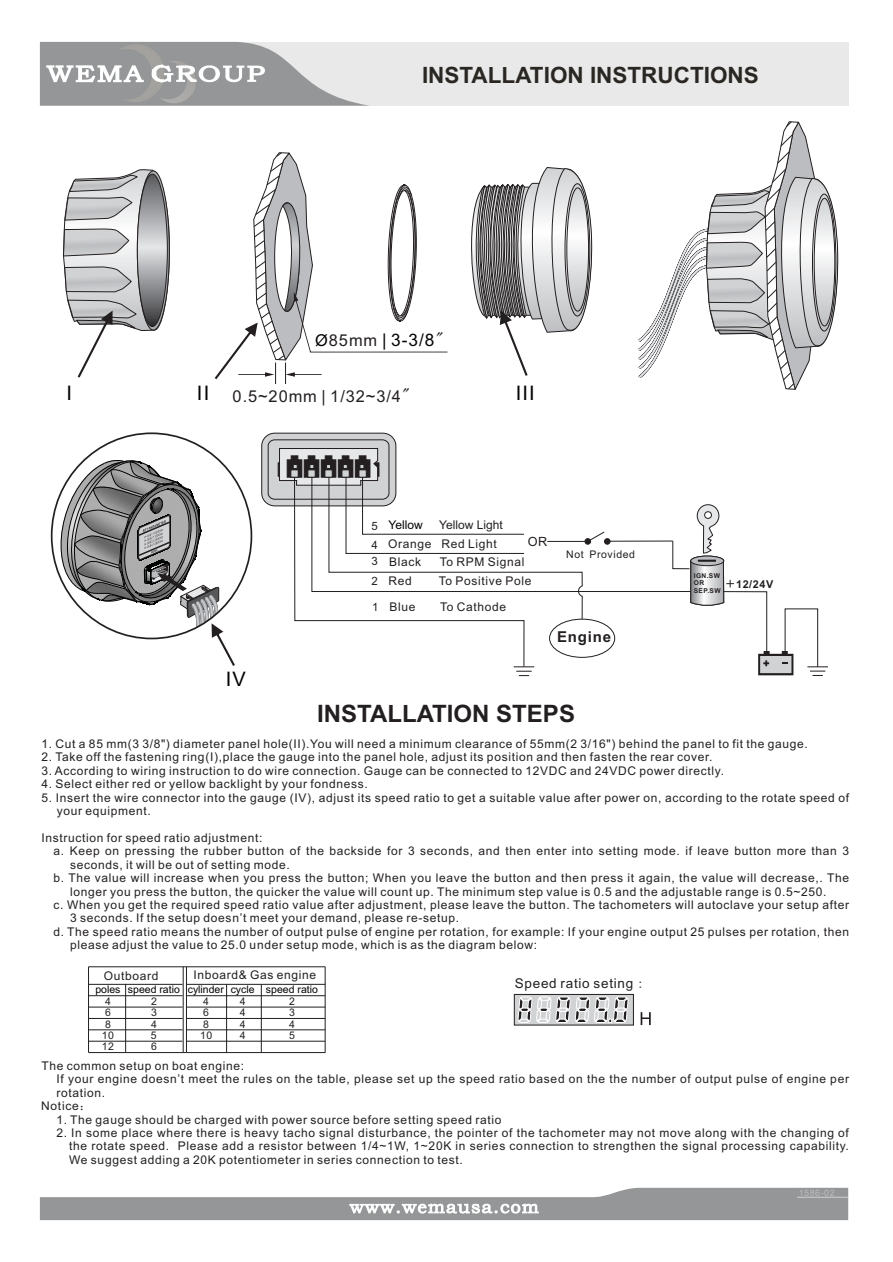
<style>
.page{position:relative;width:893px;height:1262px;background:#fff}
.page>*{position:absolute;margin:0;border:0;box-sizing:border-box;transform-origin:0 0}
.t1{font:700 24px "Arial";color:#231f20}
.t2{font:700 22.5px "Arial";color:#2a2723}
.t3{font:20.1px "Arial";color:#010202}
.t4{font:17.25px "Arial";color:#010202}
.t5{font:16.35px "Arial";letter-spacing:.055em;color:#231f20}
.t6{font:700 15px "Arial";letter-spacing:.055em;color:#231f20}
.t7{font:13.5px "Arial";letter-spacing:.055em;color:#231f20}
.t8{font:12.75px "Arial";color:#231f20}
.t9{font:12px/13.4px "Arial";letter-spacing:.055em;color:#231f20}
.t10{font:12px "Arial";color:#231f20}
.t11{font:12px "Arial";color:#010202}
.t12{font:11.4px "Arial";color:#231f20}
.t13{font:700 10.8px "Arial";color:#231f20}
.t14{font:10.5px "Arial";color:#010202}
.t15{font:10.5px/11.2px "Arial";letter-spacing:.055em;color:#231f20;text-align:justify}
.t16{font:9px "Arial";letter-spacing:.055em;color:#bcbdc0}
.t17{font:700 6.6px/7.5px "Arial";letter-spacing:.055em;color:#231f20}
.s1{font-size:16.35px}
.s2{font-size:16.35px;color:#231f20}
.s3{font-family:"Sim Sun";color:#231f20}
.s4{font-size:20.1px;color:#010202}
.s5{font-family:"Sim Sun";font-size:17.25px}
.s6{font-family:"Sim Sun"}
.s7{font-family:"Sim Hei"}
</style>
<div class="page">
<svg style="left:63px;top:169px;width:107px;height:208px"></svg>
<svg style="left:471px;top:167px;width:122px;height:209px"></svg>
<svg style="left:638px;top:121px;width:201px;height:269px"></svg>
<svg style="left:812px;top:194px;width:23px;height:137px"></svg>
<div style="left:812px;top:194px;width:24px;height:137px;border:1px solid #231f20;border-radius:50%"></div>
<svg style="left:814px;top:198px;width:20px;height:128px"></svg>
<div style="left:813px;top:198px;width:22px;height:128px;border:1px solid #231f20;border-radius:50%"></div>
<div style="left:261px;top:433px;width:135px;height:73px;background:#d1d2d4;border:1px solid #231f20;border-radius:13px"></div>
<div style="left:268px;top:439px;width:121px;height:60px;border:1px solid #231f20;border-radius:6px"></div>
<hr style="left:607px;top:540px;width:65px;height:1px;background:#231f20">
<svg style="left:277px;top:447px;width:333px;height:229px"></svg>
<svg style="left:672px;top:504px;width:155px;height:172px"></svg>
<svg style="left:60px;top:459px;width:175px;height:207px"></svg>
<svg style="left:215px;top:152px;width:232px;height:232px"></svg>
<div style="left:549px;top:618px;width:66px;height:40px;border:1px solid #231f20;border-radius:50%"></div>
<hr style="left:88px;top:966px;width:1px;height:86px;background:#231f20">
<hr style="left:88px;top:966px;width:237px;height:1px;background:#231f20">
<hr style="left:325px;top:966px;width:1px;height:86px;background:#231f20">
<hr style="left:183px;top:966px;width:1px;height:86px;background:#231f20">
<hr style="left:125px;top:984px;width:1px;height:68px;background:#231f20">
<hr style="left:261px;top:984px;width:1px;height:68px;background:#231f20">
<hr style="left:226px;top:984px;width:1px;height:68px;background:#231f20">
<hr style="left:186px;top:966px;width:1px;height:86px;background:#231f20">
<hr style="left:89px;top:984px;width:93px;height:1px;background:#231f20">
<hr style="left:186px;top:984px;width:139px;height:1px;background:#231f20">
<hr style="left:89px;top:995px;width:93px;height:1px;background:#231f20">
<hr style="left:186px;top:995px;width:139px;height:1px;background:#231f20">
<hr style="left:89px;top:1006px;width:93px;height:1px;background:#231f20">
<hr style="left:186px;top:1006px;width:139px;height:1px;background:#231f20">
<hr style="left:89px;top:1018px;width:93px;height:1px;background:#231f20">
<hr style="left:186px;top:1018px;width:139px;height:1px;background:#231f20">
<hr style="left:89px;top:1029px;width:93px;height:1px;background:#231f20">
<hr style="left:186px;top:1029px;width:139px;height:1px;background:#231f20">
<hr style="left:89px;top:1052px;width:97px;height:1px;background:#231f20">
<hr style="left:186px;top:1052px;width:139px;height:1px;background:#231f20">
<hr style="left:88px;top:1041px;width:94px;height:1px;background:#231f20">
<hr style="left:186px;top:1041px;width:139px;height:1px;background:#231f20">
<svg style="left:640px;top:1012px;width:10px;height:13px"></svg>
<svg style="left:514px;top:994px;width:119px;height:32px"></svg>
<div style="left:40px;top:42px;width:808px;height:64px;background:#e9e9e9"></div>
<svg style="left:40px;top:42px;width:329px;height:64px"></svg>
<img style="left:116px;top:42px;width:52px;height:63px">
<img style="left:159px;top:58px;width:40px;height:48px">
<svg style="left:40px;top:1187px;width:808px;height:33px"></svg>
<hr style="left:797px;top:1197px;width:51px;height:1px;background:#d1d2d4">
<h2 class="t2" style="left:422px;top:67px;width:338px">INSTALLATION INSTRUCTIONS</h2>
<h3 class="t4" style="left:315px;top:333px;width:130px"><span class="s1">Ø</span><span class="s2">85mm</span> | 3-3/8<span class="s3">"</span></h3>
<h3 class="t3" style="left:67px;top:386px;width:7px">I</h3>
<h3 class="t5" style="left:197px;top:389px;width:215px"><span class="s4">II</span> 0.5~20mm | 1/32~3/4<span class="s5">"</span></h3>
<h3 class="t3" style="left:516px;top:386px;width:20px">III</h3>
<h3 class="t3" style="left:226px;top:671px;width:22px">IV</h3>
<p class="t11" style="left:388px;top:520px;width:36px">Yellow</p>
<p class="t10" style="left:439px;top:520px;width:65px">Yellow Light</p>
<p class="t9" style="left:371px;top:538px;width:127px"><sub>4</sub> Orange Red Light</p>
<p class="t9" style="left:389px;top:556px;width:34px">Black</p>
<p class="t9" style="left:440px;top:556px;width:86px">To RPM Signal</p>
<p class="t9" style="left:388px;top:575px;width:25px">Red</p>
<p class="t9" style="left:439px;top:575px;width:94px">To Positive Pole</p>
<p class="t9" style="left:389px;top:601px;width:28px">Blue</p>
<p class="t9" style="left:440px;top:601px;width:68px">To Cathode</p>
<p class="t12" style="left:371px;top:521px;width:8px">5</p>
<p class="t8" style="left:527px;top:537px;width:21px">OR</p>
<p class="t12" style="left:371px;top:557px;width:8px">3</p>
<p class="t12" style="left:371px;top:577px;width:8px">2</p>
<p class="t12" style="left:372px;top:602px;width:8px">1</p>
<p class="t15" style="left:566px;top:549px;width:70px">Not Provided</p>
<p class="t6" style="left:557px;top:631px;width:56px">Engine</p>
<h1 class="t1" style="left:317px;top:705px;width:259px">INSTALLATION STEPS</h1>
<p class="t17" style="left:693px;top:572px;width:28px">IGN.SW<br>OR<br>SEP.SW</p>
<p class="t13" style="left:736px;top:580px;width:39px">12/24V</p>
<p class="t9" style="left:42px;top:738px;width:767px">1. Cut a 85 mm(3 3/8") diameter panel hole(II).You will need a minimum clearance of 55mm(2 3/16") behind the panel to fit the gauge.</p>
<p class="t9" style="left:42px;top:751px;width:672px">2. Take off the fastening ring(I),place the gauge into the panel hole, adjust its position and then fasten the rear cover.</p>
<p class="t9" style="left:42px;top:765px;width:684px">3. According to wiring instruction to do wire connection. Gauge can be connected to 12VDC and 24VDC power directly.</p>
<p class="t9" style="left:42px;top:778px;width:328px">4. Select either red or yellow backlight by your fondness.</p>
<p class="t9" style="left:57px;top:792px;width:794px;text-indent:-15px">5. Insert the wire connector into the gauge (IV), adjust its speed ratio to get a suitable value after power on, according to the rotate speed of your equipment.</p>
<p class="t9" style="left:41px;top:832px;width:222px">Instruction for speed ratio adjustment:</p>
<p class="t9" style="left:53px;top:845px;width:797px">a. Keep on pressing the rubber button of the backside for 3 seconds, and then enter into setting mode. if leave button more than 3</p>
<p class="t9" style="left:70px;top:859px;width:221px">seconds, it will be out of setting mode.</p>
<p class="t9" style="left:53px;top:872px;width:797px">b. The value will increase when you press the button; When you leave the button and then press it again, the value will decrease,. The</p>
<p class="t9" style="left:70px;top:885px;width:757px">longer you press the button, the quicker the value will count up. The minimum step value is 0.5 and the adjustable range is 0.5~250.</p>
<p class="t9" style="left:53px;top:899px;width:797px">c. When you get the required speed ratio value after adjustment, please leave the button. The tachometers will autoclave your setup after</p>
<p class="t9" style="left:70px;top:912px;width:390px">3 seconds. If the setup doesn’t meet your demand, please re-setup.</p>
<p class="t9" style="left:53px;top:926px;width:797px">d. The speed ratio means the number of output pulse of engine per rotation, for example: If your engine output 25 pulses per rotation, then</p>
<p class="t9" style="left:70px;top:939px;width:468px">please adjust the value to 25.0 under setup mode, which is as the diagram below:</p>
<p class="t9" style="left:104px;top:970px;width:56px">Outboard</p>
<p class="t9" style="left:193px;top:968px;width:124px">Inboard&amp; Gas engine</p>
<p class="t14" style="left:95px;top:985px;width:224px">poles speed ratio cylinder cycle speed ratio</p>
<p class="t7" style="left:514px;top:978px;width:131px">Speed ratio seting <span class="s6">:</span></p>
<p class="t15" style="left:102px;top:996px;width:14px;text-align:center">4<br>6<br>8<br>10<br>12</p>
<p class="t15" style="left:151px;top:996px;width:7px">2<br>3<br>4<br>5<br>6</p>
<p class="t15" style="left:200px;top:996px;width:14px;text-align:center">4<br>6<br>8<br>10</p>
<p class="t15" style="left:240px;top:996px;width:7px">4<br>4<br>4<br>4</p>
<p class="t15" style="left:289px;top:996px;width:7px">2<br>3<br>4<br>5</p>
<p class="t9" style="left:41px;top:1060px;width:204px">The common setup on boat engine:</p>
<p class="t9" style="left:56px;top:1073px;width:794px">If your engine doesn’t meet the rules on the table, please set up the speed ratio based on the the number of output pulse of engine per</p>
<p class="t9" style="left:56px;top:1087px;width:50px">rotation.</p>
<p class="t9" style="left:41px;top:1100px;width:52px">Notice<span class="s7">：</span></p>
<p class="t9" style="left:56px;top:1113px;width:446px">1. The gauge should be charged with power source before setting speed ratio</p>
<p class="t9" style="left:69px;top:1127px;width:781px;text-align:justify;text-indent:-13px">2. In some place where there is heavy tacho signal disturbance, the pointer of the tachometer may not move along with the changing of the rotate speed. Please add a resistor between 1/4~1W, 1~20K in series connection to strengthen the signal processing capability.<br>We suggest adding a 20K potentiometer in series connection to test.</p>
<p class="t16" style="left:798px;top:1189px;width:38px">1586-02</p>
</div>
